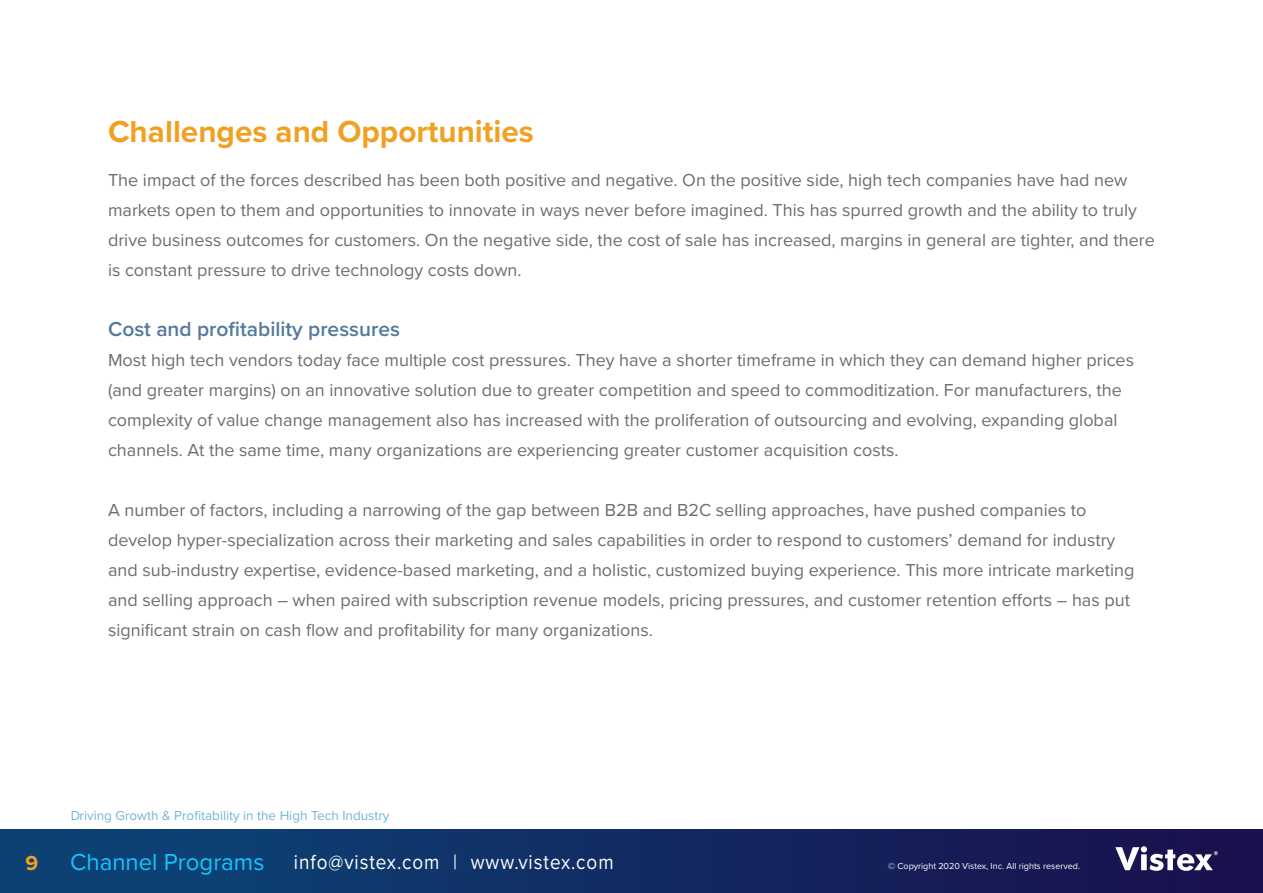
<style>
.page{position:relative;width:1263px;height:893px;background:#fff}
.page>*{position:absolute;margin:0;border:0;box-sizing:border-box;transform-origin:0 0}
.t1{font:700 31.5px "Proxima Nova";color:#f0a122}
.t2{font:24px "Proxima Nova";color:#14c7ff}
.t3{font:21px "Proxima Nova";letter-spacing:.05em;color:#fff;scale:.9 1}
.t4{font:600 21px "Proxima Nova";color:#55799d}
.t5{font:700 21px "Proxima Nova";color:#f0a122}
.t6{font:18px/30px "Proxima Nova";color:#6c6d70}
.t7{font:13.5px "Proxima Nova";color:#1582be}
.t8{font:9px "Proxima Nova";color:#fff}
</style>
<div class="page">
<div style="left:0;top:830px;width:1263px;height:63px;background:linear-gradient(to right,#0b4778,#190f4d)"></div>
<svg style="left:1115px;top:846px;width:103px;height:25px"></svg>
<p class="t1" style="left:108px;top:108px;width:427px">Challenges and Opportunities</p>
<p class="t6" style="left:108px;top:164px;width:1048px">The impact of the forces described has been both positive and negative. On the positive side, high tech companies have had new markets open to them and opportunities to innovate in ways never before imagined. This has spurred growth and the ability to truly drive business outcomes for customers. On the negative side, the cost of sale has increased, margins in general are tighter, and there is constant pressure to drive technology costs down.</p>
<p class="t4" style="left:108px;top:313px;width:293px">Cost and profitability pressures</p>
<p class="t6" style="left:108px;top:344px;width:1027px">Most high tech vendors today face multiple cost pressures. They have a shorter timeframe in which they can demand higher prices (and greater margins) on an innovative solution due to greater competition and speed to commoditization. For manufacturers, the complexity of value change management also has increased with the proliferation of outsourcing and evolving, expanding global channels. At the same time, many organizations are experiencing greater customer acquisition costs.</p>
<p class="t6" style="left:108px;top:494px;width:1028px">A number of factors, including a narrowing of the gap between B2B and B2C selling approaches, have pushed companies to develop hyper-specialization across their marketing and sales capabilities in order to respond to customers’ demand for industry and sub-industry expertise, evidence-based marketing, and a holistic, customized buying experience. This more intricate marketing and selling approach – when paired with subscription revenue models, pricing pressures, and customer retention efforts – has put significant strain on cash flow and profitability for many organizations.</p>
<p class="t7" style="left:70px;top:806px;width:321px">Driving Growth &amp; Profitability in the High Tech Industry</p>
<p class="t5" style="left:26px;top:847px;width:14px">9</p>
<h2 class="t2" style="left:70px;top:844px;width:196px">Channel Programs</h2>
<p class="t8" style="left:888px;top:859px;width:193px">© Copyright 2020 Vistex, Inc. All rights reserved.</p>
<p class="t3" style="left:294px;top:847px;width:357px">info@vistex.com | www.vistex.com</p>
</div>
